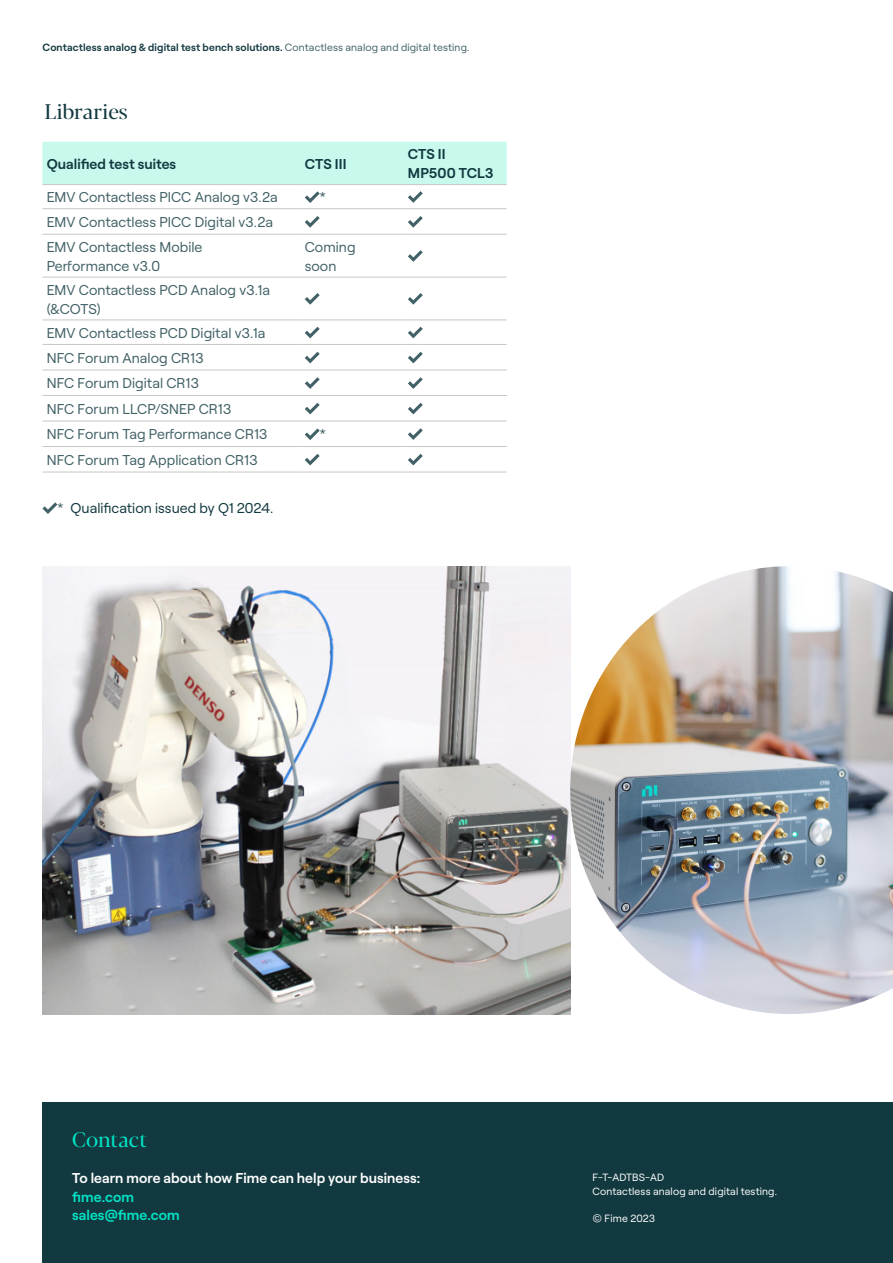
<style>
.page{position:relative;width:893px;height:1263px;background:#fff}
.page>*{position:absolute;margin:0;border:0;box-sizing:border-box;transform-origin:0 0}
.Section_Heading{font:21px "Blacker Pro Dis";color:#123940}
.t1{font:21px "Blacker Pro Dis";color:#00e4c5}
.t2{font:14.25px/18.8px "Roobert";letter-spacing:.005em;color:#416166}
.t3{font:600 14.25px "Roobert";letter-spacing:.005em;color:#fff}
.t4{font:600 14.25px "Roobert";letter-spacing:.005em;color:#123940}
.Bodycopy_9_5pt__6mm_spacing{font:14.25px "Roobert";letter-spacing:.005em;color:#123940}
.t5{font:600 14.25px/18.8px "Roobert";letter-spacing:.005em;color:#00e4c5}
.t6{font:600 10.5px "Roobert";letter-spacing:.015em;color:#123940}
.t7{font:10.5px/14.2px "Roobert";letter-spacing:.015em;color:#fff}
.s1{font-weight:400;color:#416166}
.s2{color:#416166}
</style>
<div class="page">
<div style="left:43px;top:1103px;width:850px;height:160px;background:#123940"></div>
<div style="left:42px;top:142px;width:465px;height:42px;background:#c7f9ed"></div>
<hr style="left:42px;top:472px;width:258px;height:1px;background:#c7c7c7">
<hr style="left:300px;top:472px;width:104px;height:1px;background:#c7c7c7">
<hr style="left:404px;top:472px;width:103px;height:1px;background:#c7c7c7">
<hr style="left:42px;top:184px;width:258px;height:1px;background:#c7c7c7">
<hr style="left:300px;top:184px;width:104px;height:1px;background:#c7c7c7">
<hr style="left:404px;top:184px;width:103px;height:1px;background:#c7c7c7">
<hr style="left:42px;top:446px;width:258px;height:1px;background:#c7c7c7">
<hr style="left:300px;top:446px;width:104px;height:1px;background:#c7c7c7">
<hr style="left:404px;top:446px;width:103px;height:1px;background:#c7c7c7">
<hr style="left:42px;top:208px;width:258px;height:1px;background:#c7c7c7">
<hr style="left:300px;top:208px;width:104px;height:1px;background:#c7c7c7">
<hr style="left:404px;top:208px;width:103px;height:1px;background:#c7c7c7">
<hr style="left:42px;top:234px;width:258px;height:1px;background:#c7c7c7">
<hr style="left:300px;top:234px;width:104px;height:1px;background:#c7c7c7">
<hr style="left:404px;top:234px;width:103px;height:1px;background:#c7c7c7">
<hr style="left:42px;top:277px;width:258px;height:1px;background:#c7c7c7">
<hr style="left:300px;top:277px;width:104px;height:1px;background:#c7c7c7">
<hr style="left:404px;top:277px;width:103px;height:1px;background:#c7c7c7">
<hr style="left:42px;top:320px;width:258px;height:1px;background:#c7c7c7">
<hr style="left:300px;top:320px;width:104px;height:1px;background:#c7c7c7">
<hr style="left:404px;top:320px;width:103px;height:1px;background:#c7c7c7">
<hr style="left:42px;top:344px;width:258px;height:1px;background:#c7c7c7">
<hr style="left:300px;top:344px;width:104px;height:1px;background:#c7c7c7">
<hr style="left:404px;top:344px;width:103px;height:1px;background:#c7c7c7">
<hr style="left:42px;top:370px;width:258px;height:1px;background:#c7c7c7">
<hr style="left:300px;top:370px;width:104px;height:1px;background:#c7c7c7">
<hr style="left:404px;top:370px;width:103px;height:1px;background:#c7c7c7">
<hr style="left:42px;top:395px;width:258px;height:1px;background:#c7c7c7">
<hr style="left:300px;top:395px;width:104px;height:1px;background:#c7c7c7">
<hr style="left:404px;top:395px;width:103px;height:1px;background:#c7c7c7">
<hr style="left:42px;top:421px;width:258px;height:1px;background:#c7c7c7">
<hr style="left:300px;top:421px;width:104px;height:1px;background:#c7c7c7">
<hr style="left:404px;top:421px;width:103px;height:1px;background:#c7c7c7">
<svg style="left:305px;top:191px;width:15px;height:12px"></svg>
<svg style="left:408px;top:191px;width:15px;height:12px"></svg>
<svg style="left:305px;top:216px;width:15px;height:12px"></svg>
<svg style="left:408px;top:216px;width:15px;height:12px"></svg>
<svg style="left:408px;top:250px;width:15px;height:12px"></svg>
<svg style="left:305px;top:293px;width:15px;height:12px"></svg>
<svg style="left:408px;top:293px;width:15px;height:12px"></svg>
<svg style="left:305px;top:327px;width:15px;height:11px"></svg>
<svg style="left:408px;top:327px;width:15px;height:11px"></svg>
<svg style="left:305px;top:352px;width:15px;height:11px"></svg>
<svg style="left:408px;top:352px;width:15px;height:11px"></svg>
<svg style="left:305px;top:377px;width:15px;height:12px"></svg>
<svg style="left:408px;top:377px;width:15px;height:12px"></svg>
<svg style="left:305px;top:403px;width:15px;height:11px"></svg>
<svg style="left:408px;top:403px;width:15px;height:11px"></svg>
<svg style="left:305px;top:428px;width:15px;height:12px"></svg>
<svg style="left:408px;top:428px;width:15px;height:12px"></svg>
<svg style="left:305px;top:454px;width:15px;height:11px"></svg>
<svg style="left:408px;top:454px;width:15px;height:11px"></svg>
<svg style="left:42px;top:502px;width:15px;height:12px"></svg>
<img style="left:43px;top:566px;width:850px;height:448px">
<p class="t6" style="left:43px;top:39px;width:428px">Contactless analog &amp; digital test bench solutions. <span class="s1">Contactless analog and digital testing.</span></p>
<p class="Section_Heading" style="left:45px;top:98px;width:84px">Libraries</p>
<p class="t4" style="left:47px;top:153px;width:131px">Qualified test suites</p>
<p class="t4" style="left:305px;top:153px;width:43px">CTS III</p>
<p class="t2" style="left:47px;top:187px;width:232px">EMV Contactless PICC Analog v3.2a</p>
<p class="t2" style="left:320px;top:187px;width:8px">*</p>
<p class="t2" style="left:47px;top:212px;width:228px">EMV Contactless PICC Digital v3.2a</p>
<p class="t2" style="left:47px;top:236px;width:157px">EMV Contactless Mobile</p>
<p class="t2" style="left:47px;top:255px;width:115px">Performance v3.0</p>
<p class="t2" style="left:305px;top:236px;width:52px">Coming</p>
<p class="t2" style="left:305px;top:255px;width:33px">soon</p>
<p class="t2" style="left:47px;top:279px;width:225px">EMV Contactless PCD Analog v3.1a (&amp;COTS)</p>
<p class="t2" style="left:47px;top:322px;width:220px">EMV Contactless PCD Digital v3.1a</p>
<p class="t2" style="left:47px;top:347px;width:158px">NFC Forum Analog CR13</p>
<p class="t2" style="left:47px;top:373px;width:154px">NFC Forum Digital CR13</p>
<p class="t2" style="left:47px;top:398px;width:186px">NFC Forum LLCP/SNEP CR13</p>
<p class="t2" style="left:47px;top:424px;width:222px">NFC Forum Tag Performance CR13</p>
<p class="t2" style="left:320px;top:424px;width:8px">*</p>
<p class="t2" style="left:47px;top:449px;width:212px">NFC Forum Tag Application CR13</p>
<p class="Bodycopy_9_5pt__6mm_spacing" style="left:57px;top:498px;width:218px"><span class="s2">*</span> Qualification issued by Q1 2024.</p>
<p class="t4" style="left:408px;top:143px;width:39px">CTS II</p>
<p class="t4" style="left:408px;top:162px;width:87px">MP500 TCL3</p>
<h1 class="t1" style="left:72px;top:1126px;width:76px">Contact</h1>
<p class="t3" style="left:72px;top:1167px;width:349px">To learn more about how Fime can help your business:</p>
<p class="t5" style="left:72px;top:1186px;width:109px">fime.com sales@fime.com</p>
<p class="t7" style="left:592px;top:1169px;width:186px">F-T-ADTBS-AD<br>Contactless analog and digital testing.</p>
<p class="t7" style="left:592px;top:1210px;width:64px">© Fime 2023</p>
</div>
